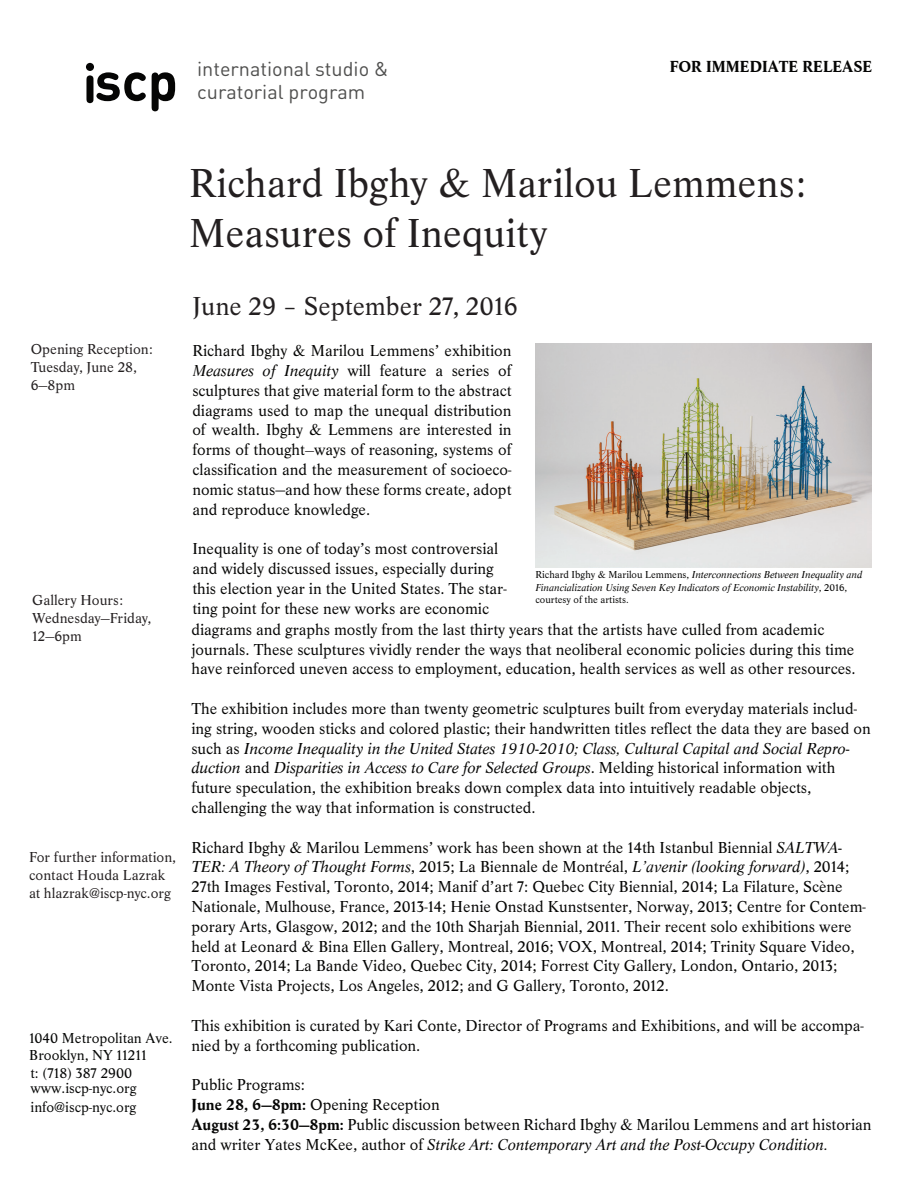
<style>
.page{position:relative;width:918px;height:1188px;background:#fff}
.page>*{position:absolute;margin:0;border:0;box-sizing:border-box;transform-origin:0 0}
.t1{font:700 54px "DIN Round OT";color:#050504}
.t2{font:42px/50.4px "Life T Regu Ro 1";color:#231f20}
.t3{font:27px "Life T Regu Ro 1";color:#231f20}
.t4{font:19.8px/23.7px "DIN Round OT";color:#50504f}
.t5{font:16.5px/19.8px "Life T Regu Ro 1";color:#050504}
.t6{font:italic 16.5px/19.8px "Life";color:#050504}
.t7{font:700 16.5px "Life";color:#050504}
.t8{font:15px/18px "Life T Regu Ro 1";color:#231f20}
.t9{font:15px/17.2px "Life T Regu Ro 1";color:#050605}
.t10{font:italic 10.5px/12.6px "Life";color:#050504}
.t11{font:10.5px "Life T Regu Ro 1";color:#050504}
.s1{font-family:"Life";font-style:italic}
.s2{font-size:15px;color:#231f20}
.s3{font-family:"Life T Regu Ro 1";font-style:normal}
.s4{font-family:"Life";font-weight:700}
</style>
<div class="page">
<img style="left:536px;top:344px;width:336px;height:224px">
<h1 class="t1" style="left:83px;top:46px;width:97px">iscp</h1>
<p class="t4" style="left:197px;top:56px;width:193px">international studio &amp; curatorial program</p>
<p class="t7" style="left:670px;top:57px;width:204px">FOR IMMEDIATE RELEASE</p>
<h2 class="t2" style="left:189px;top:158px;width:619px">Richard Ibghy &amp; Marilou Lemmens:<br>Measures of Inequity</h2>
<p class="t8" style="left:31px;top:340px;width:124px">Opening Reception:<br>Tuesday, June 28,<br>6—8pm</p>
<p class="t8" style="left:32px;top:591px;width:120px">Gallery Hours:<br>Wednesday—Friday,<br>12—6pm</p>
<p class="t8" style="left:29px;top:848px;width:148px">For further information, contact Houda Lazrak at hlazrak@iscp-nyc.org</p>
<p class="t9" style="left:29px;top:1030px;width:145px">1040 Metropolitan Ave.<br>Brooklyn, NY 11211<br>t: (718) 387 2900</p>
<p class="t9" style="left:31px;top:1079px;width:108px;line-height:18.8px">www.iscp-nyc.org info@iscp-nyc.org</p>
<h3 class="t3" style="left:192px;top:291px;width:327px">June 29 – September 27, 2016</h3>
<p class="t5" style="left:192px;top:341px;width:321px;text-align:justify">Richard Ibghy &amp; Marilou Lemmens’ exhibition <span class="s1">Measures of Inequity</span> will feature a series of sculptures that give material form to the abstract diagrams used to map the unequal distribution of wealth. Ibghy &amp; Lemmens are interested in forms of thought<span class="s2">—</span>ways of reasoning, systems of classification and the measurement of socioeco&shy;nomic status—and how these forms create, adopt and reproduce knowledge.</p>
<p class="t5" style="left:192px;top:539px;width:316px">Inequality is one of today’s most controversial and widely discussed issues, especially during this election year in the United States. The star&shy;ting point for these new works are economic</p>
<p class="t10" style="left:536px;top:568px;width:328px"><span class="s3">Richard Ibghy &amp; Marilou Lemmens,</span> Interconnections Between Inequality and<br>Financialization Using Seven Key Indicators of Economic Instability<span class="s3">, 2016,</span></p>
<p class="t11" style="left:536px;top:594px;width:95px">courtesy of the artists.</p>
<p class="t5" style="left:191px;top:620px;width:666px">diagrams and graphs mostly from the last thirty years that the artists have culled from academic journals. These sculptures vividly render the ways that neoliberal economic policies during this time have reinforced uneven access to employment, education, health services as well as other resources.</p>
<p class="t5" style="left:191px;top:699px;width:681px">The exhibition includes more than twenty geometric sculptures built from everyday materials includ&shy;ing string, wooden sticks and colored plastic; their handwritten titles reflect the data they are based on</p>
<p class="t6" style="left:191px;top:738px;width:659px"><span class="s3">such as</span> Income Inequality in the United States 1910-2010; Class, Cultural Capital and Social Repro&shy;duction <span class="s3">and</span> Disparities in Access to Care for Selected Groups<span class="s3">. Melding historical information with</span></p>
<p class="t5" style="left:191px;top:778px;width:621px">future speculation, the exhibition breaks down complex data into intuitively readable objects, challenging the way that information is constructed.</p>
<p class="t5" style="left:191px;top:837px;width:652px">Richard Ibghy &amp; Marilou Lemmens’ work has been shown at the 14th Istanbul Biennial <span class="s1">SALTWA-</span></p>
<p class="t6" style="left:191px;top:857px;width:660px">TER: A Theory of Thought Forms<span class="s3">, 2015; La Biennale de Montréal,</span> L’avenir (looking forward)<span class="s3">, 2014;</span></p>
<p class="t5" style="left:191px;top:877px;width:676px">27th Images Festival, Toronto, 2014; Manif d’art 7: Quebec City Biennial, 2014; La Filature, Scène Nationale, Mulhouse, France, 2013-14; Henie Onstad Kunstsenter, Norway, 2013; Centre for Contem&shy;porary Arts, Glasgow, 2012; and the 10th Sharjah Biennial, 2011. Their recent solo exhibitions were held at Leonard &amp; Bina Ellen Gallery, Montreal, 2016; VOX, Montreal, 2014; Trinity Square Video, Toronto, 2014; La Bande Video, Quebec City, 2014; Forrest City Gallery, London, Ontario, 2013; Monte Vista Projects, Los Angeles, 2012; and G Gallery, Toronto, 2012.</p>
<p class="t5" style="left:191px;top:1016px;width:674px">This exhibition is curated by Kari Conte, Director of Programs and Exhibitions, and will be accompa&shy;nied by a forthcoming publication.</p>
<p class="t5" style="left:191px;top:1075px;width:682px">Public Programs:<br><span class="s4">June 28, 6—8pm:</span> Opening Reception<br><span class="s4">August 23, 6:30—8pm:</span> Public discussion between Richard Ibghy &amp; Marilou Lemmens and art historian</p>
<p class="t6" style="left:191px;top:1134px;width:638px"><span class="s3">and writer Yates McKee, author of</span> Strike Art: Contemporary Art and the Post-Occupy Condition.</p>
</div>
